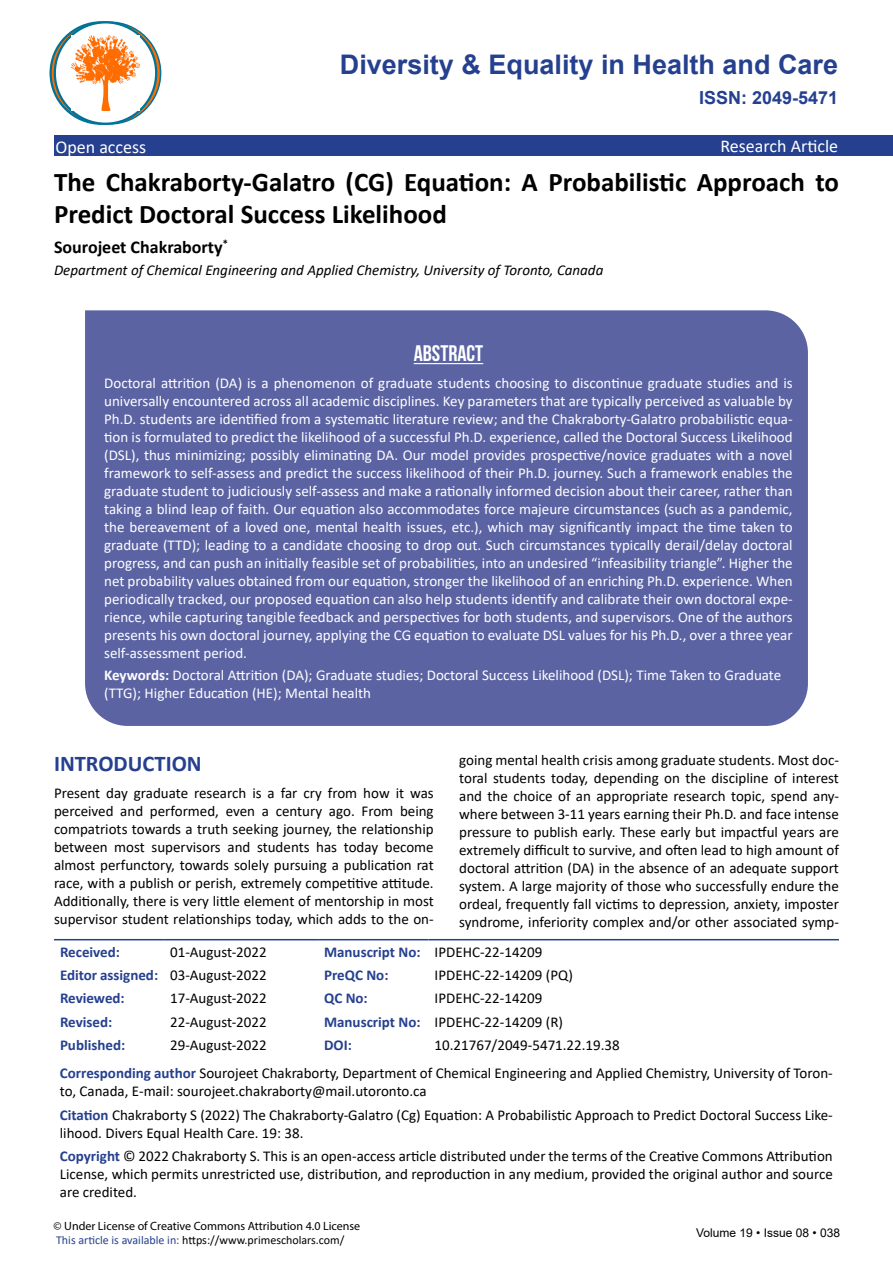
<style>
.page{position:relative;width:893px;height:1263px;background:#fff}
.page>*{position:absolute;margin:0;border:0;box-sizing:border-box;transform-origin:0 0}
.t1{font:700 27px/32.4px "Calibri";color:#000}
.t2{font:700 27px "Arial";color:#25408f}
.t3{font:700 22.5px "Calibri";color:#25408f}
.t4{font:700 22.5px "Bebas Neue";color:#fff}
.t5{font:18px "Calibri";color:#fff}
.t6{font:700 18px "Calibri";color:#000}
.t7{font:700 18px "Arial";color:#25408f}
.t8{font:15px/18px "Calibri";color:#000;text-align:justify}
.t9{font:15px/18px "Calibri";color:#fff;text-align:justify}
.t10{font:700 15px "Calibri";color:#25408f}
.t11{font:italic 15px "Calibri";color:#000}
.t12{font:12px "Calibri";color:#000}
.t13{font:12px "Myriad Pro";color:#000}
.t14{font:12px "Arial";color:#000}
.s1{font-weight:700}
.s2{font-weight:700;color:#25408f}
.s3{font-weight:400;color:#000}
.s4{color:#25408f}
</style>
<div class="page">
<div style="left:54px;top:135px;width:839px;height:21px;background:#25408f"></div>
<hr style="left:54px;top:939px;width:110px;height:1px;background:#25408f">
<hr style="left:164px;top:939px;width:154px;height:1px;background:#25408f">
<hr style="left:318px;top:939px;width:111px;height:1px;background:#25408f">
<hr style="left:429px;top:939px;width:410px;height:1px;background:#25408f">
<svg style="left:51px;top:22px;width:101px;height:102px"></svg>
<svg style="left:59px;top:22px;width:102px;height:102px"></svg>
<div style="left:55px;top:22px;width:101px;height:102px;background:#fff;border-radius:50%"></div>
<div style="left:54px;top:21px;width:103px;height:104px;border:2px solid #007398;border-radius:50%"></div>
<img style="left:72px;top:35px;width:67px;height:76px">
<div style="left:85px;top:310px;width:723px;height:416px;background:#5b63a3"></div>
<hr style="left:414px;top:363px;width:69px;height:1px;background:#fff">
<h1 class="t2" style="left:340px;top:46px;width:500px">Diversity &amp; Equality in Health and Care</h1>
<p class="t7" style="left:699px;top:85px;width:141px">ISSN: 2049-5471</p>
<p class="t5" style="left:55px;top:134px;width:92px">Open access</p>
<p class="t5" style="left:720px;top:134px;width:119px">Research Article</p>
<h1 class="t1" style="left:54px;top:165px;width:786px">The Chakraborty-Galatro (CG) Equation: A Probabilistic Approach to<br>Predict Doctoral Success Likelihood</h1>
<p class="t6" style="left:54px;top:234px;width:175px">Sourojeet Chakraborty<sup>*</sup></p>
<p class="t11" style="left:54px;top:260px;width:551px">Department of Chemical Engineering and Applied Chemistry, University of Toronto, Canada</p>
<h2 class="t4" style="left:414px;top:341px;width:71px">ABSTRACT</h2>
<p class="t9" style="left:104px;top:373px;width:690px">Doctoral attrition (DA) is a phenomenon of graduate students choosing to discontinue graduate studies and is universally encountered across all academic disciplines. Key parameters that are typically perceived as valuable by Ph.D. students are identified from a systematic literature review; and the Chakraborty-Galatro probabilistic equa&shy;tion is formulated to predict the likelihood of a successful Ph.D. experience, called the Doctoral Success Likelihood (DSL), thus minimizing; possibly eliminating DA. Our model provides prospective/novice graduates with a novel framework to self-assess and predict the success likelihood of their Ph.D. journey. Such a framework enables the graduate student to judiciously self-assess and make a rationally informed decision about their career, rather than taking a blind leap of faith. Our equation also accommodates force majeure circumstances (such as a pandemic, the bereavement of a loved one, mental health issues, etc.), which may significantly impact the time taken to graduate (TTD); leading to a candidate choosing to drop out. Such circumstances typically derail/delay doctoral progress, and can push an initially feasible set of probabilities, into an undesired “infeasibility triangle”. Higher the net probability values obtained from our equation, stronger the likelihood of an enriching Ph.D. experience. When periodically tracked, our proposed equation can also help students identify and calibrate their own doctoral expe&shy;rience, while capturing tangible feedback and perspectives for both students, and supervisors. One of the authors presents his own doctoral journey, applying the CG equation to evaluate DSL values for his Ph.D., over a three year self-assessment period.</p>
<p class="t9" style="left:104px;top:665px;width:679px"><span class="s1">Keywords:</span> Doctoral Attrition (DA); Graduate studies; Doctoral Success Likelihood (DSL); Time Taken to Graduate (TTG); Higher Education (HE); Mental health</p>
<h2 class="t3" style="left:54px;top:748px;width:149px">INTRODUCTION</h2>
<p class="t8" style="left:54px;top:783px;width:381px">Present day graduate research is a far cry from how it was perceived and performed, even a century ago. From being compatriots towards a truth seeking journey, the relationship between most supervisors and students has today become almost perfunctory, towards solely pursuing a publication rat race, with a publish or perish, extremely competitive attitude.<br>Additionally, there is very little element of mentorship in most supervisor student relationships today, which adds to the on-</p>
<p class="t8" style="left:459px;top:751px;width:381px">going mental health crisis among graduate students. Most doc&shy;toral students today, depending on the discipline of interest and the choice of an appropriate research topic, spend any&shy;where between 3-11 years earning their Ph.D. and face intense pressure to publish early. These early but impactful years are extremely difficult to survive, and often lead to high amount of doctoral attrition (DA) in the absence of an adequate support system. A large majority of those who successfully endure the ordeal, frequently fall victims to depression, anxiety, imposter syndrome, inferiority complex and/or other associated symp-</p>
<p class="t10" style="left:60px;top:941px;width:61px">Received:</p>
<p class="t8" style="left:170px;top:942px;width:98px">01-August-2022</p>
<p class="t8" style="left:324px;top:942px;width:220px"><span class="s2">Manuscript No:</span> IPDEHC-22-14209</p>
<p class="t10" style="left:60px;top:965px;width:208px">Editor assigned: <span class="s3">03-August-2022</span></p>
<p class="t10" style="left:324px;top:965px;width:66px">PreQC No:</p>
<p class="t8" style="left:435px;top:966px;width:140px">IPDEHC-22-14209 (PQ)</p>
<p class="t10" style="left:60px;top:988px;width:66px">Reviewed:</p>
<p class="t8" style="left:170px;top:989px;width:98px">17-August-2022</p>
<p class="t10" style="left:324px;top:988px;width:45px">QC No:</p>
<p class="t8" style="left:435px;top:989px;width:109px">IPDEHC-22-14209</p>
<p class="t10" style="left:60px;top:1011px;width:54px">Revised:</p>
<p class="t8" style="left:170px;top:1012px;width:98px">22-August-2022</p>
<p class="t8" style="left:324px;top:1012px;width:241px"><span class="s2">Manuscript No:</span> IPDEHC-22-14209 (R)</p>
<p class="t10" style="left:60px;top:1034px;width:67px">Published:</p>
<p class="t8" style="left:170px;top:1035px;width:98px">29-August-2022</p>
<p class="t10" style="left:324px;top:1034px;width:29px">DOI:</p>
<p class="t8" style="left:435px;top:1035px;width:187px">10.21767/2049-5471.22.19.38</p>
<p class="t8" style="left:60px;top:1064px;width:774px"><span class="s2">Corresponding author</span> Sourojeet Chakraborty, Department of Chemical Engineering and Applied Chemistry, University of Toron&shy;to, Canada, E-mail: sourojeet.chakraborty@mail.utoronto.ca</p>
<p class="t8" style="left:60px;top:1105px;width:774px"><span class="s2">Citation</span> Chakraborty S (2022) The Chakraborty-Galatro (Cg) Equation: A Probabilistic Approach to Predict Doctoral Success Like&shy;lihood. Divers Equal Health Care. 19: 38.</p>
<p class="t8" style="left:60px;top:1146px;width:774px"><span class="s2">Copyright</span> © 2022 Chakraborty S. This is an open-access article distributed under the terms of the Creative Commons Attribution License, which permits unrestricted use, distribution, and reproduction in any medium, provided the original author and source are credited.</p>
<p class="t13" style="left:54px;top:1218px;width:308px">© Under License of Creative Commons Attribution 4.0 License</p>
<p class="t12" style="left:56px;top:1232px;width:290px"><span class="s4">This article is available in:</span> https://www.primescholars.com/</p>
<p class="t14" style="left:696px;top:1224px;width:145px">Volume 19 • Issue 08 • 038</p>
</div>
